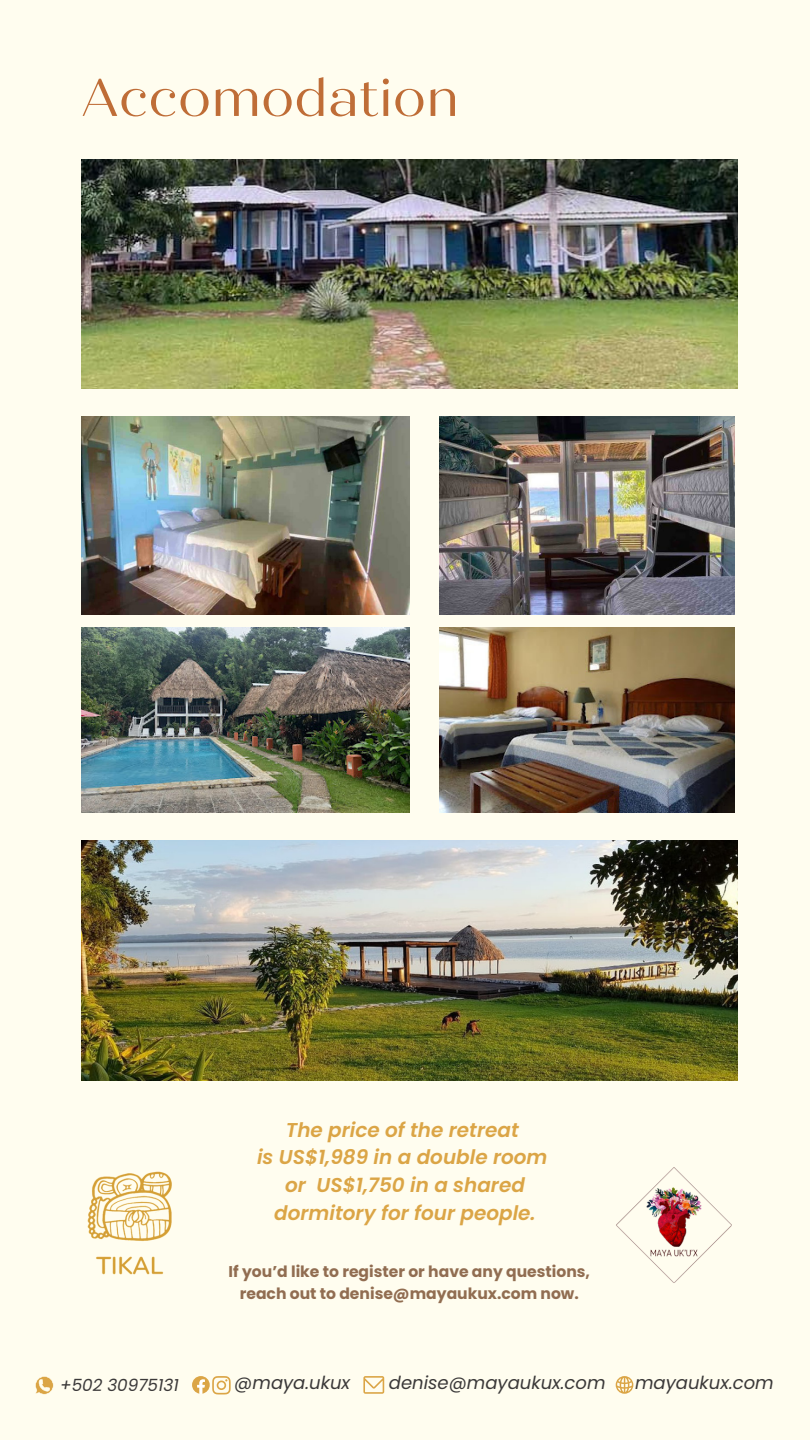
<style>
.page{position:relative;width:810px;height:1440px;background:#fffdef}
.page>*{position:absolute;margin:0;border:0;box-sizing:border-box;transform-origin:0 0}
.t1{font:53.2px "Quiche Display";color:#bf6d37}
.t2{font:italic 600 20px/27.8px "Poppins";color:#dba546;text-align:center}
.t3{font:italic 18px "Poppins";color:#3b3939}
.t4{font:italic 16.8px "Poppins";color:#3b3939}
.t5{font:700 15.6px/21.8px "Poppins";color:#916d51;text-align:center}
</style>
<div class="page">
<img style="left:81px;top:417px;width:328px;height:197px">
<img style="left:440px;top:417px;width:294px;height:197px">
<img style="left:81px;top:841px;width:657px;height:240px">
<img style="left:440px;top:628px;width:294px;height:184px">
<img style="left:81px;top:628px;width:328px;height:184px">
<img style="left:81px;top:159px;width:657px;height:229px">
<svg style="left:363px;top:1376px;width:21px;height:18px"></svg>
<svg style="left:192px;top:1376px;width:39px;height:18px"></svg>
<svg style="left:35px;top:1376px;width:19px;height:18px"></svg>
<svg style="left:616px;top:1376px;width:17px;height:18px"></svg>
<img style="left:87px;top:1171px;width:85px;height:104px">
<img style="left:616px;top:1167px;width:116px;height:116px">
<p class="t1" style="left:81px;top:66px;width:379px">Accomodation</p>
<p class="t2" style="left:286px;top:1116px;width:234px">The price of the retreat</p>
<p class="t2" style="left:257px;top:1143px;width:292px">is US$1,989 in a double room</p>
<p class="t2" style="left:274px;top:1171px;width:263px">or US$1,750 in a shared dormitory for four people.</p>
<p class="t5" style="left:229px;top:1261px;width:363px">If you’d like to register or have any questions, reach out to denise@mayaukux.com now.</p>
<p class="t4" style="left:60px;top:1374px;width:120px">+502 30975131</p>
<p class="t3" style="left:234px;top:1370px;width:117px">@maya.ukux</p>
<p class="t3" style="left:389px;top:1370px;width:218px">denise@mayaukux.com</p>
<p class="t3" style="left:635px;top:1370px;width:140px">mayaukux.com</p>
</div>
